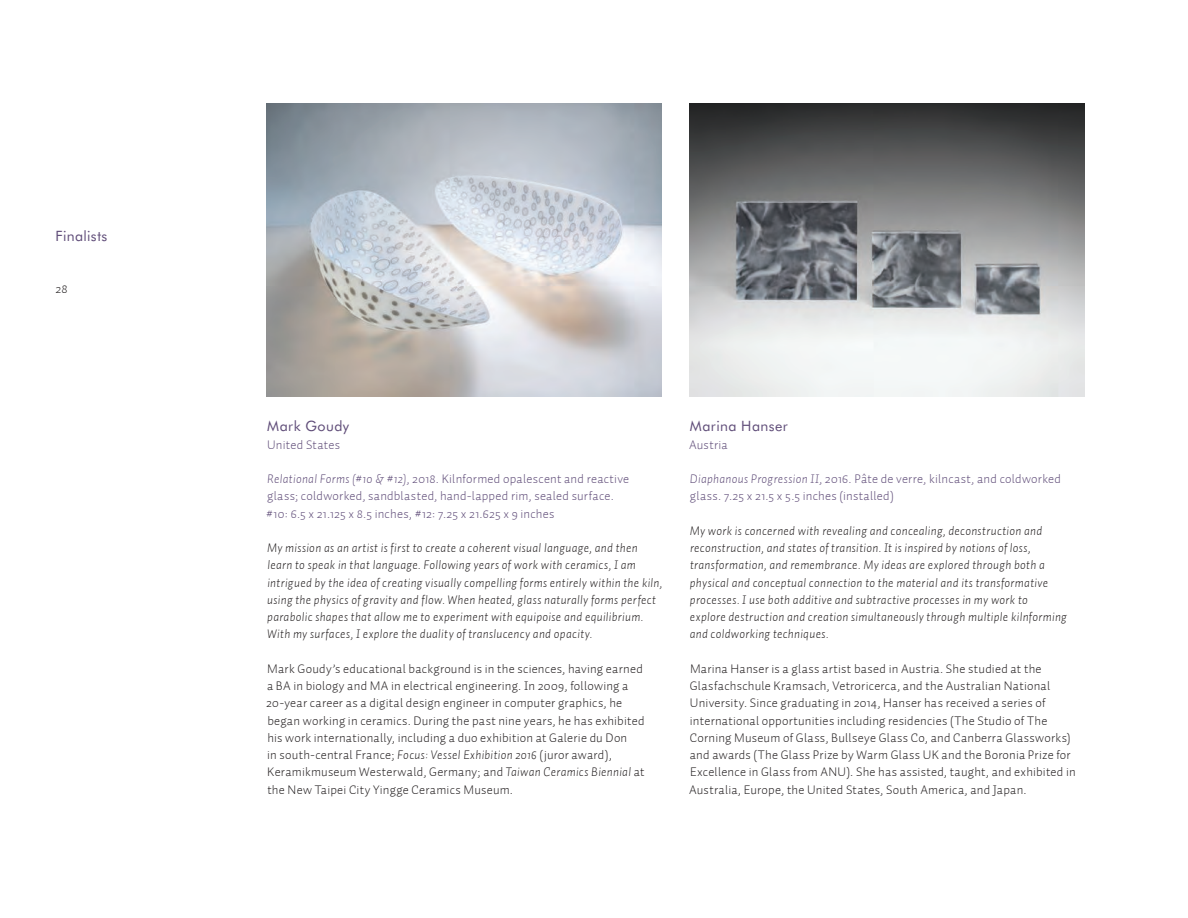
<style>
.page{position:relative;width:1188px;height:918px;background:#fff}
.page>*{position:absolute;margin:0;border:0;box-sizing:border-box;transform-origin:0 0}
.t1{font:14.25px "Futura BT";letter-spacing:.03em;color:#5f4c78}
.t2{font:300 12.75px/17.2px "Auto 1";letter-spacing:.02em;color:#231f20}
.t3{font:italic 300 12.75px/17.2px "Auto 1";letter-spacing:.02em;color:#231f20}
.t4{font:300 12.75px/17.2px "Auto 1";letter-spacing:.02em;color:#5f4c78}
.s1{font-style:italic}
</style>
<div class="page">
<img style="left:690px;top:104px;width:395px;height:293px">
<img style="left:267px;top:104px;width:395px;height:293px">
<p class="t1" style="left:56px;top:227px;width:53px">Finalists</p>
<p class="t2" style="left:56px;top:280px;width:14px">28</p>
<p class="t1" style="left:267px;top:417px;width:83px">Mark Goudy</p>
<p class="t4" style="left:267px;top:436px;width:74px">United States</p>
<p class="t4" style="left:266px;top:470px;width:365px"><span class="s1">Relational Forms (#10 &amp; #12)</span>, 2018. Kilnformed opalescent and reactive glass; coldworked, sandblasted, hand-lapped rim, sealed surface. #10: 6.5 x 21.125 x 8.5 inches, #12: 7.25 x 21.625 x 9 inches</p>
<p class="t3" style="left:267px;top:539px;width:397px">My mission as an artist is first to create a coherent visual language, and then learn to speak in that language. Following years of work with ceramics, I am intrigued by the idea of creating visually compelling forms entirely within the kiln, using the physics of gravity and flow. When heated, glass naturally forms perfect parabolic shapes that allow me to experiment with equipoise and equilibrium.<br>With my surfaces, I explore the duality of translucency and opacity.</p>
<p class="t2" style="left:266px;top:660px;width:380px">Mark Goudy’s educational background is in the sciences, having earned a BA in biology and MA in electrical engineering. In 2009, following a 20-year career as a digital design engineer in computer graphics, he began working in ceramics. During the past nine years, he has exhibited his work internationally, including a duo exhibition at Galerie du Don<br>in south-central France; <span class="s1">Focus: Vessel Exhibition 2016</span> (juror award), Keramikmuseum Westerwald, Germany; and <span class="s1">Taiwan Ceramics Biennial</span> at the New Taipei City Yingge Ceramics Museum.</p>
<p class="t1" style="left:690px;top:417px;width:99px">Marina Hanser</p>
<p class="t4" style="left:689px;top:436px;width:40px">Austria</p>
<p class="t4" style="left:690px;top:470px;width:373px"><span class="s1">Diaphanous Progression II</span>, 2016. Pâte de verre, kilncast, and coldworked glass. 7.25 x 21.5 x 5.5 inches (installed)</p>
<p class="t3" style="left:690px;top:522px;width:379px">My work is concerned with revealing and concealing, deconstruction and reconstruction, and states of transition. It is inspired by notions of loss, transformation, and remembrance. My ideas are explored through both a physical and conceptual connection to the material and its transformative processes. I use both additive and subtractive processes in my work to<br>explore destruction and creation simultaneously through multiple kilnforming and coldworking techniques.</p>
<p class="t2" style="left:689px;top:660px;width:388px">Marina Hanser is a glass artist based in Austria. She studied at the Glasfachschule Kramsach, Vetroricerca, and the Australian National University. Since graduating in 2014, Hanser has received a series of international opportunities including residencies (The Studio of The Corning Museum of Glass, Bullseye Glass Co, and Canberra Glassworks) and awards (The Glass Prize by Warm Glass UK and the Boronia Prize for Excellence in Glass from ANU). She has assisted, taught, and exhibited in Australia, Europe, the United States, South America, and Japan.</p>
</div>
